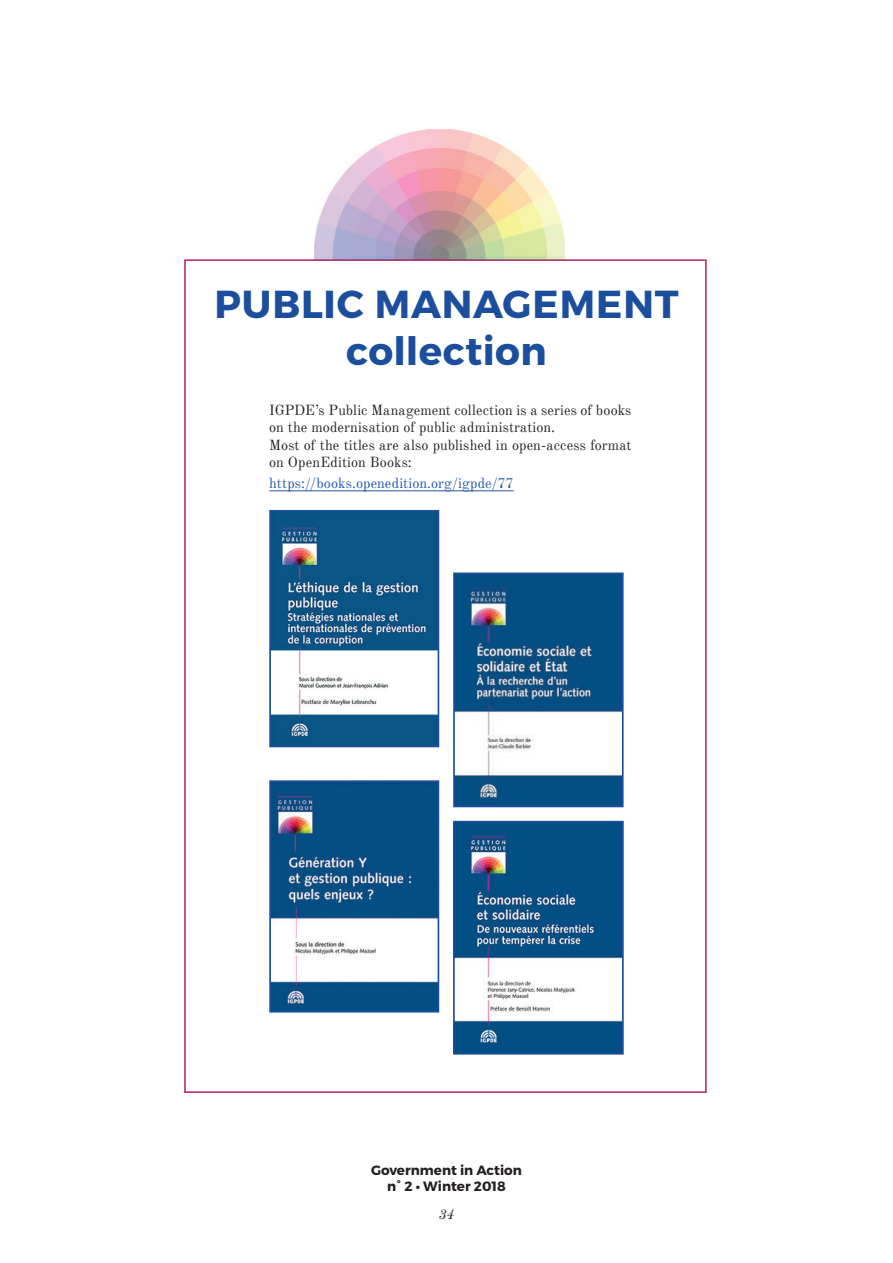
<style>
.page{position:relative;width:893px;height:1263px;background:#fff}
.page>*{position:absolute;margin:0;border:0;box-sizing:border-box;transform-origin:0 0}
.t1{font:700 39px/46.8px "Montserrat";letter-spacing:.015em;color:#1b4e9c;text-align:center}
.t2{font:14.25px/17.1px "Old Standard TT";letter-spacing:.01em;color:#231f20}
.t3{font:14.25px "Old Standard TT";letter-spacing:.01em;color:#1e56a6}
.t4{font:700 13.5px/16.2px "Montserrat";color:#231f20;text-align:center}
.t5{font:italic 13.5px "Old Standard TT";color:#231f20}
</style>
<div class="page">
<img style="left:314px;top:129px;width:251px;height:130px">
<hr style="left:269px;top:490px;width:245px;height:1px;background:#1e56a6">
<img style="left:456px;top:575px;width:165px;height:229px">
<div style="left:453px;top:572px;width:171px;height:235px;border:2px solid #1b4e9c"></div>
<img style="left:456px;top:824px;width:165px;height:227px">
<div style="left:453px;top:821px;width:171px;height:233px;border:2px solid #1b4e9c"></div>
<img style="left:272px;top:513px;width:164px;height:231px">
<div style="left:269px;top:510px;width:170px;height:237px;border:2px solid #1b4e9c"></div>
<img style="left:272px;top:783px;width:164px;height:226px">
<div style="left:269px;top:780px;width:170px;height:232px;border:2px solid #1b4e9c"></div>
<h1 class="t1" style="left:214px;top:282px;width:465px">PUBLIC MANAGEMENT collection</h1>
<p class="t2" style="left:269px;top:402px;width:364px">IGPDE’s Public Management collection is a series of books on the modernisation of public administration.<br>Most of the titles are also published in open-access format on OpenEdition Books:</p>
<p class="t3" style="left:269px;top:475px;width:246px">https://books.openedition.org/igpde/77</p>
<p class="t4" style="left:371px;top:1162px;width:152px">Government in Action n° 2 • Winter 2018</p>
<p class="t5" style="left:439px;top:1206px;width:17px">34</p>
</div>
